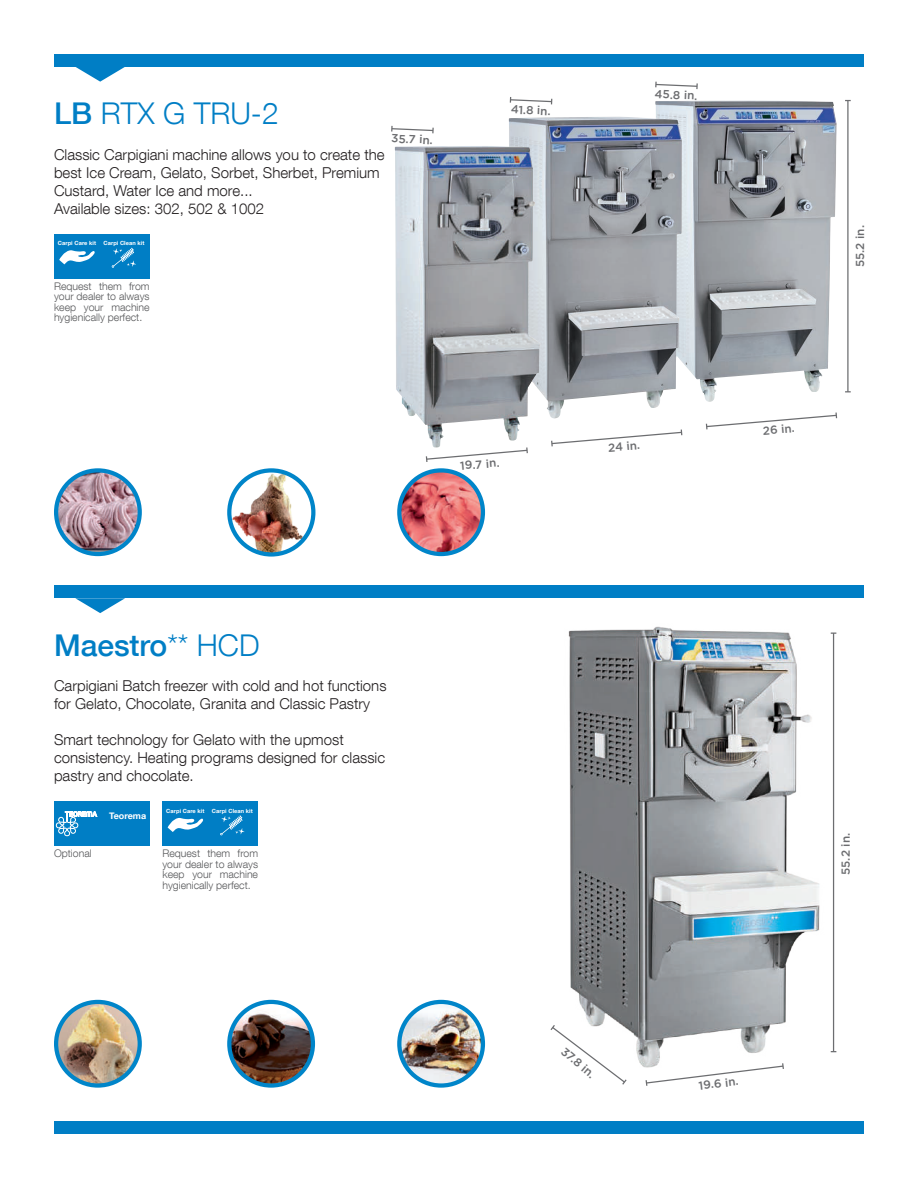
<style>
.page{position:relative;width:918px;height:1188px;background:#fff}
.page>*{position:absolute;margin:0;border:0;box-sizing:border-box;transform-origin:0 0}
.t1{font:500 30px "Helvetica Neue LT Com";color:#007ec5}
.t2{font:300 30px "Helvetica Neue LT Com";color:#007ec5}
.t3{font:300 15px/18px "Helvetica Neue LT Com";color:#231f20}
.t4{font:500 11.7px "Gotham HTF";color:#6c6d70}
.t5{font:300 10.5px/10.5px "Helvetica Neue LT Com";color:#57585a;text-align:justify}
.t6{font:700 9px "Helvetica Neue LT Com";color:#fff}
.t7{font:700 5.7px "Helvetica Neue LT Com";letter-spacing:.01em;color:#fff}
.s1{font-weight:500}
.s2{font-weight:300}
</style>
<div class="page">
<img style="left:655px;top:100px;width:168px;height:302px">
<img style="left:509px;top:117px;width:173px;height:302px">
<div style="left:54px;top:54px;width:810px;height:13px;background:#007ec5"></div>
<div style="left:54px;top:585px;width:810px;height:13px;background:#007ec5"></div>
<svg style="left:76px;top:67px;width:49px;height:15px"></svg>
<svg style="left:75px;top:598px;width:50px;height:15px"></svg>
<div style="left:54px;top:1121px;width:810px;height:13px;background:#007ec5"></div>
<div style="left:54px;top:801px;width:96px;height:45px;background:#007ec5"></div>
<svg style="left:56px;top:811px;width:41px;height:25px"></svg>
<div style="left:54px;top:234px;width:96px;height:45px;background:#007ec5"></div>
<svg style="left:59px;top:250px;width:36px;height:14px"></svg>
<svg style="left:112px;top:248px;width:24px;height:20px"></svg>
<div style="left:162px;top:801px;width:96px;height:45px;background:#007ec5"></div>
<svg style="left:168px;top:817px;width:35px;height:15px"></svg>
<svg style="left:220px;top:815px;width:25px;height:21px"></svg>
<img style="left:568px;top:626px;width:252px;height:442px">
<img style="left:56px;top:1002px;width:82px;height:83px">
<div style="left:54px;top:1000px;width:88px;height:88px;border:4px solid #0085c9;border-radius:50%"></div>
<img style="left:229px;top:1004px;width:84px;height:81px">
<div style="left:227px;top:1000px;width:88px;height:88px;border:4px solid #0085c9;border-radius:50%"></div>
<img style="left:401px;top:1002px;width:82px;height:83px">
<div style="left:397px;top:1000px;width:88px;height:88px;border:4px solid #0085c9;border-radius:50%"></div>
<hr style="left:833px;top:633px;width:1px;height:419px;background:#6c6d70">
<hr style="left:847px;top:101px;width:2px;height:291px;background:#6c6d70">
<svg style="left:645px;top:1062px;width:140px;height:24px"></svg>
<svg style="left:550px;top:1024px;width:78px;height:61px"></svg>
<img style="left:395px;top:146px;width:125px;height:300px">
<img style="left:229px;top:470px;width:84px;height:84px;border-radius:42px">
<div style="left:227px;top:468px;width:88px;height:89px;border:4px solid #0085c9;border-radius:50%"></div>
<img style="left:399px;top:470px;width:84px;height:84px;border-radius:42px">
<div style="left:397px;top:468px;width:88px;height:88px;border:4px solid #0085c9;border-radius:50%"></div>
<svg style="left:705px;top:412px;width:133px;height:18px"></svg>
<svg style="left:551px;top:429px;width:132px;height:18px"></svg>
<svg style="left:425px;top:446px;width:103px;height:16px"></svg>
<svg style="left:509px;top:97px;width:44px;height:7px"></svg>
<svg style="left:391px;top:126px;width:43px;height:7px"></svg>
<svg style="left:655px;top:82px;width:43px;height:7px"></svg>
<img style="left:56px;top:472px;width:84px;height:81px">
<div style="left:54px;top:468px;width:88px;height:88px;border:4px solid #0085c9;border-radius:50%"></div>
<h1 class="t2" style="left:54px;top:95px;width:226px"><span class="s1">LB</span> RTX G TRU-2</h1>
<p class="t4" style="left:392px;top:132px;width:43px;rotate:2deg">35.7 in.</p>
<p class="t3" style="left:54px;top:145px;width:332px">Classic Carpigiani machine allows you to create the best Ice Cream, Gelato, Sorbet, Sherbet, Premium Custard, Water Ice and more...<br>Available sizes: 302, 502 &amp; 1002</p>
<p class="t7" style="left:58px;top:240px;width:40px">Carpi Care kit</p>
<p class="t7" style="left:103px;top:240px;width:42px">Carpi Clean kit</p>
<p class="t5" style="left:54px;top:281px;width:97px">Request them from your dealer to always keep your machine hygienically perfect.</p>
<p class="t4" style="left:511px;top:103px;width:41px;rotate:2deg">41.8 in.</p>
<p class="t4" style="left:460px;top:459px;width:41px;rotate:-5deg">19.7 in.</p>
<p class="t4" style="left:655px;top:87px;width:44px;rotate:2deg">45.8 in.</p>
<p class="t4" style="left:608px;top:441px;width:33px;rotate:-5deg">24 in.</p>
<p class="t4" style="left:853px;top:267px;width:43px;rotate:-90deg">55.2 in.</p>
<p class="t4" style="left:762px;top:424px;width:33px;rotate:-5deg">26 in.</p>
<h1 class="t1" style="left:54px;top:627px;width:207px">Maestro<span class="s2">** HCD</span></h1>
<p class="t3" style="left:54px;top:676px;width:334px">Carpigiani Batch freezer with cold and hot functions for Gelato, Chocolate, Granita and Classic Pastry</p>
<p class="t3" style="left:54px;top:730px;width:333px">Smart technology for Gelato with the upmost consistency. Heating programs designed for classic pastry and chocolate.</p>
<p class="t6" style="left:109px;top:810px;width:38px">Teorema</p>
<p class="t7" style="left:166px;top:807px;width:40px">Carpi Care kit</p>
<p class="t7" style="left:212px;top:807px;width:42px">Carpi Clean kit</p>
<p class="t5" style="left:54px;top:848px;width:39px">Optional</p>
<p class="t5" style="left:162px;top:848px;width:97px">Request them from your dealer to always keep your machine hygienically perfect.</p>
<p class="t4" style="left:567px;top:1045px;width:42px;rotate:40deg">37.8 in.</p>
<p class="t4" style="left:698px;top:1079px;width:42px;rotate:-7deg">19.6 in.</p>
<p class="t4" style="left:839px;top:875px;width:43px;rotate:-90deg">55.2 in.</p>
</div>
